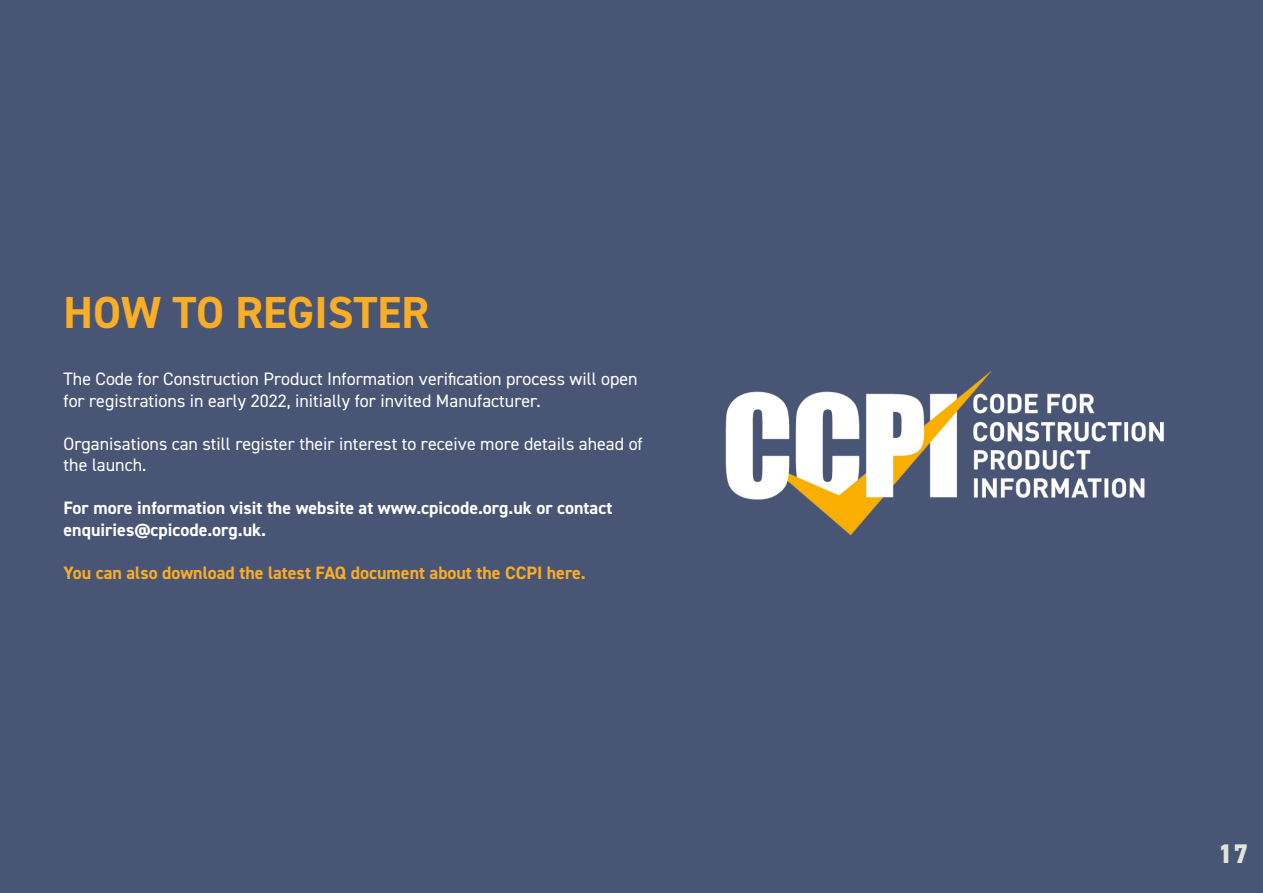
<style>
.page{position:relative;width:1263px;height:893px;background:#495574}
.page>*{position:absolute;margin:0;border:0;box-sizing:border-box;transform-origin:0 0}
.t1{font:700 45px "DIN2014";color:#faad26}
.t2{font:800 27px "DIN2014";color:#e3e5da}
.t3{font:18px/21.6px "DIN2014";color:#fff}
.t4{font:700 18px/21.6px "DIN2014";color:#fff}
.t5{font:700 18px "DIN2014";color:#faad26}
</style>
<div class="page">
<img style="left:725px;top:371px;width:439px;height:165px">
<p class="t1" style="left:64px;top:282px;width:367px">HOW TO REGISTER</p>
<p class="t3" style="left:64px;top:368px;width:576px">The Code for Construction Product Information verification process will open for registrations in early 2022, initially for invited Manufacturer.</p>
<p class="t3" style="left:64px;top:432px;width:581px">Organisations can still register their interest to receive more details ahead of the launch.</p>
<p class="t4" style="left:64px;top:497px;width:550px">For more information visit the website at www.cpicode.org.uk or contact enquiries@cpicode.org.uk.</p>
<p class="t5" style="left:64px;top:560px;width:524px">You can also download the latest FAQ document about the CCPI here.</p>
<p class="t2" style="left:1218px;top:836px;width:32px">17</p>
</div>
